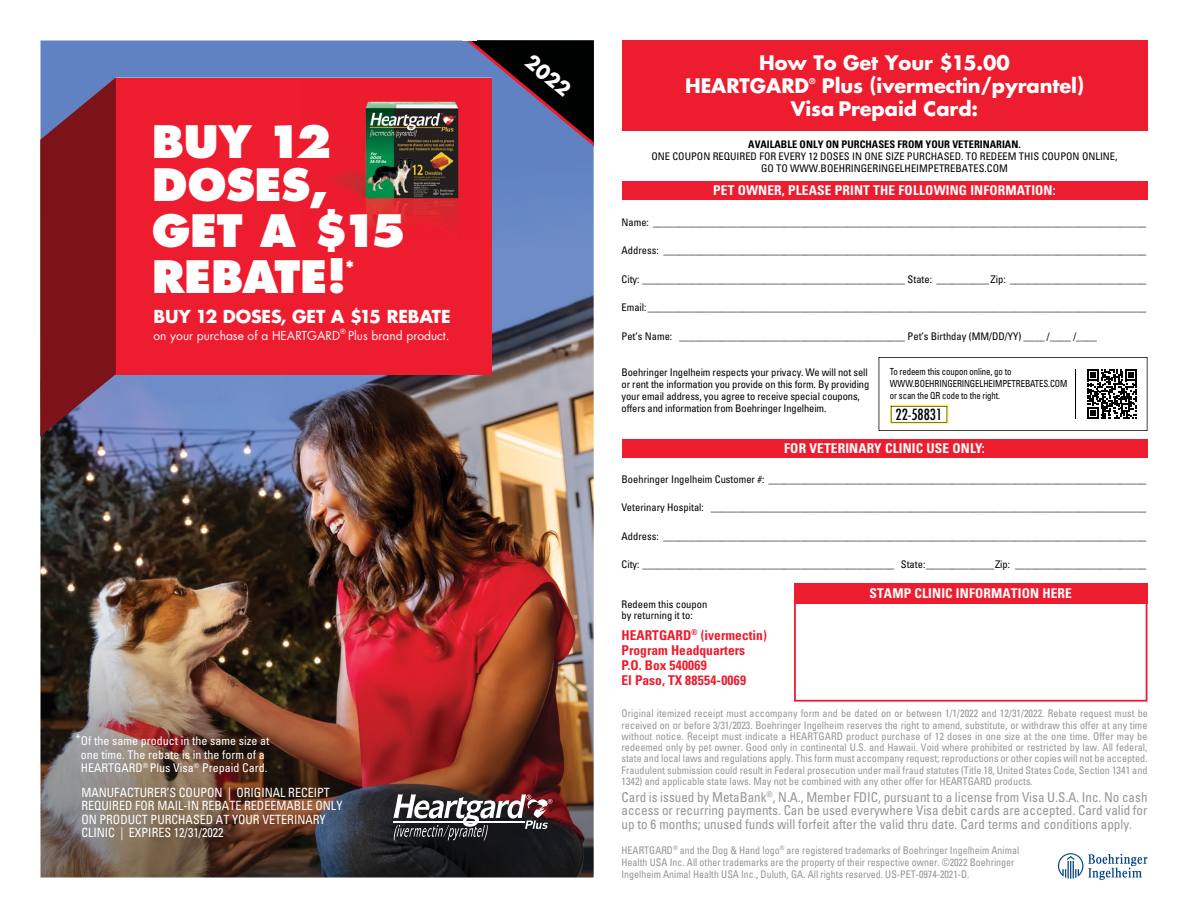
<style>
.page{position:relative;width:1188px;height:918px;background:#fff}
.page>*{position:absolute;margin:0;border:0;box-sizing:border-box;transform-origin:0 0}
.t1{font:800 43.5px/45.3px "Futura Std";letter-spacing:-.01em;color:#fff}
.t2{font:700 19.5px/23.1px "Futura Std";letter-spacing:-.005em;color:#fff}
.t3{font:800 19.35px "Futura Std";color:#fff}
.t4{font:700 19.2px "Futura Std";color:#fff}
.t5{font:700 18.15px "Futura Std";letter-spacing:-.01em;color:#fff}
.t6{font:700 17.4px "Futura Std";letter-spacing:-.01em;color:#fff}
.t7{font:condensed 15px "Futura Std";color:#000}
.t8{font:condensed 13.5px/13.5px "Univers LT Std";color:#939598;text-align:justify}
.t9{font:700 condensed 13.5px "Univers LT Std";letter-spacing:.01em;color:#fff}
.t10{font:700 condensed 13.5px/15px "Univers LT Std";color:#ed1c2e}
.t11{font:condensed 12.75px/13.5px "Univers LT Std";color:#fff;scale:.95 1}
.t12{font:condensed 12px/13.5px "Univers LT Std";color:#fff;text-align:center}
.t13{font:12px "Futura Std";color:#fff}
.t14{font:condensed 10.5px/12px "Univers LT Std";color:#000}
.t15{font:condensed 10.5px/11.2px "Univers LT Std";color:#939598;text-align:justify}
.t16{font:condensed 10.5px/12px "Univers LT Std";color:#939598;scale:.95 1}
.t17{font:700 condensed 10.5px "Univers LT Std";color:#000}
.t18{font:condensed 9.75px/12px "Univers LT Std";letter-spacing:-.01em;color:#000;scale:.9 1}
.t19{font:700 7.8px "Futura Std";color:#fff}
.t20{font:7.05px "Futura Std";color:#fff}
</style>
<div class="page">
<img style="left:40px;top:40px;width:554px;height:838px">
<div style="left:622px;top:40px;width:526px;height:91px;background:#ed1c2e"></div>
<div style="left:622px;top:439px;width:526px;height:19px;background:#ed1c2e"></div>
<div style="left:622px;top:181px;width:526px;height:18px;background:#ed1c2e"></div>
<svg style="left:1058px;top:853px;width:89px;height:27px"></svg>
<div style="left:794px;top:583px;width:354px;height:21px;background:#ed1c2e"></div>
<svg style="left:794px;top:604px;width:354px;height:98px"></svg>
<svg style="left:393px;top:794px;width:159px;height:46px"></svg>
<div style="left:115px;top:78px;width:377px;height:296px;background:#ed1c2e"></div>
<svg style="left:40px;top:77px;width:76px;height:359px;background:#782635"></svg>
<svg style="left:466px;top:40px;width:128px;height:107px;background:#413753"></svg>
<img style="left:330px;top:80px;width:148px;height:148px">
<svg style="left:879px;top:357px;width:269px;height:74px"></svg>
<h1 class="t1" style="left:152px;top:119px;width:256px">BUY 12<br>DOSES,<br>GET A $15<br>REBATE!</h1>
<h3 class="t3" style="left:345px;top:256px;width:11px">*</h3>
<h3 class="t6" style="left:154px;top:305px;width:299px">BUY 12 DOSES, GET A $15 REBATE</h3>
<p class="t13" style="left:154px;top:328px;width:188px">on your purchase of a HEARTGARD</p>
<p class="t20" style="left:340px;top:326px;width:7px">®</p>
<p class="t13" style="left:348px;top:328px;width:103px">Plus brand product.</p>
<h3 class="t5" style="left:146px;top:326px;width:312px">BUY 12 DOSES, GET A $12 REBATE</h3>
<p class="t12" style="left:75px;top:734px;width:196px">*Of the same product in the same size at one time. The rebate is in the form of a<br>HEARTGARD<sup>®</sup> Plus Visa<sup>®</sup> Prepaid Card.</p>
<p class="t11" style="left:81px;top:785px;width:276px">MANUFACTURER’S COUPON | ORIGINAL RECEIPT REQUIRED FOR MAIL-IN REBATE REDEEMABLE ONLY ON PRODUCT PURCHASED AT YOUR VETERINARY CLINIC | EXPIRES 12/31/2022</p>
<h3 class="t4" style="left:536px;top:49px;width:53px;rotate:40deg">2022</h3>
<h2 class="t2" style="left:685px;top:51px;width:326px;text-indent:74px">How To Get Your $15.00<br>HEARTGARD</h2>
<h2 class="t2" style="left:791px;top:74px;width:295px;text-indent:31px">Plus (ivermectin/pyrantel)<br>Visa Prepaid Card:</h2>
<p class="t19" style="left:809px;top:76px;width:8px">®</p>
<p class="t17" style="left:748px;top:138px;width:274px">AVAILABLE ONLY ON PURCHASES FROM YOUR VETERINARIAN.</p>
<p class="t14" style="left:651px;top:150px;width:468px;text-align:center">ONE COUPON REQUIRED FOR EVERY 12 DOSES IN ONE SIZE PURCHASED. TO REDEEM THIS COUPON ONLINE,<br>GO TO WWW.BOEHRINGERINGELHEIMPETREBATES.COM</p>
<p class="t9" style="left:713px;top:182px;width:344px">PET OWNER, PLEASE PRINT THE FOLLOWING INFORMATION:</p>
<p class="t14" style="left:622px;top:216px;width:526px">Name: ______________________________________________________________________________________________</p>
<p class="t14" style="left:622px;top:244px;width:526px">Address: ____________________________________________________________________________________________</p>
<p class="t14" style="left:622px;top:273px;width:526px">City: __________________________________________________ State: __________ Zip: __________________________</p>
<p class="t14" style="left:622px;top:301px;width:526px">Email: _______________________________________________________________________________________________</p>
<p class="t14" style="left:622px;top:330px;width:477px">Pet’s Name: ___________________________________________ Pet’s Birthday (MM/DD/YY) ____ /____ /____</p>
<p class="t14" style="left:622px;top:366px;width:249px">Boehringer Ingelheim respects your privacy. We will not sell or rent the information you provide on this form. By providing your email address, you agree to receive special coupons, offers and information from Boehringer Ingelheim.</p>
<p class="t18" style="left:890px;top:365px;width:199px">To redeem this coupon online, go to<br>WWW.BOEHRINGERINGELHEIMPETREBATES.COM or scan the QR code to the right.</p>
<h3 class="t7" style="left:896px;top:406px;width:48px">22-58831</h3>
<p class="t9" style="left:784px;top:440px;width:202px">FOR VETERINARY CLINIC USE ONLY:</p>
<p class="t14" style="left:622px;top:473px;width:526px">Boehringer Ingelheim Customer #: ________________________________________________________________________</p>
<p class="t14" style="left:622px;top:501px;width:526px">Veterinary Hospital: ___________________________________________________________________________________</p>
<p class="t14" style="left:622px;top:530px;width:526px">Address: ____________________________________________________________________________________________</p>
<p class="t14" style="left:622px;top:558px;width:526px">City: ________________________________________________ State: _____________Zip: _________________________</p>
<p class="t14" style="left:622px;top:598px;width:87px;line-height:11.2px">Redeem this coupon by returning it to:</p>
<p class="t10" style="left:622px;top:627px;width:147px">HEARTGARD<sup>®</sup> (ivermectin)<br>Program Headquarters<br>P.O. Box 540069<br>El Paso, TX 88554-0069</p>
<p class="t9" style="left:869px;top:585px;width:204px">STAMP CLINIC INFORMATION HERE</p>
<p class="t15" style="left:622px;top:708px;width:528px">Original itemized receipt must accompany form and be dated on or between 1/1/2022 and 12/31/2022. Rebate request must be received on or before 3/31/2023. Boehringer Ingelheim reserves the right to amend, substitute, or withdraw this offer at any time without notice. Receipt must indicate a HEARTGARD product purchase of 12 doses in one size at the one time. Offer may be redeemed only by pet owner. Good only in continental U.S. and Hawaii. Void where prohibited or restricted by law. All federal, state and local laws and regulations apply. This form must accompany request; reproductions or other copies will not be accepted.<br>Fraudulent submission could result in Federal prosecution under mail fraud statutes (Title 18, United States Code, Section 1341 and 1342) and applicable state laws. May not be combined with any other offer for HEARTGARD products.</p>
<p class="t8" style="left:622px;top:790px;width:528px">Card is issued by MetaBank<sup>®</sup>, N.A., Member FDIC, pursuant to a license from Visa U.S.A. Inc. No cash access or recurring payments. Can be used everywhere Visa debit cards are accepted. Card valid for up to 6 months; unused funds will forfeit after the valid thru date. Card terms and conditions apply.</p>
<p class="t16" style="left:622px;top:844px;width:420px">HEARTGARD<sup>®</sup> and the Dog &amp; Hand logo<sup>®</sup> are registered trademarks of Boehringer Ingelheim Animal<br>Health USA Inc. All other trademarks are the property of their respective owner. ©2022 Boehringer<br>Ingelheim Animal Health USA Inc., Duluth, GA. All rights reserved. US-PET-0974-2021-D.</p>
</div>
